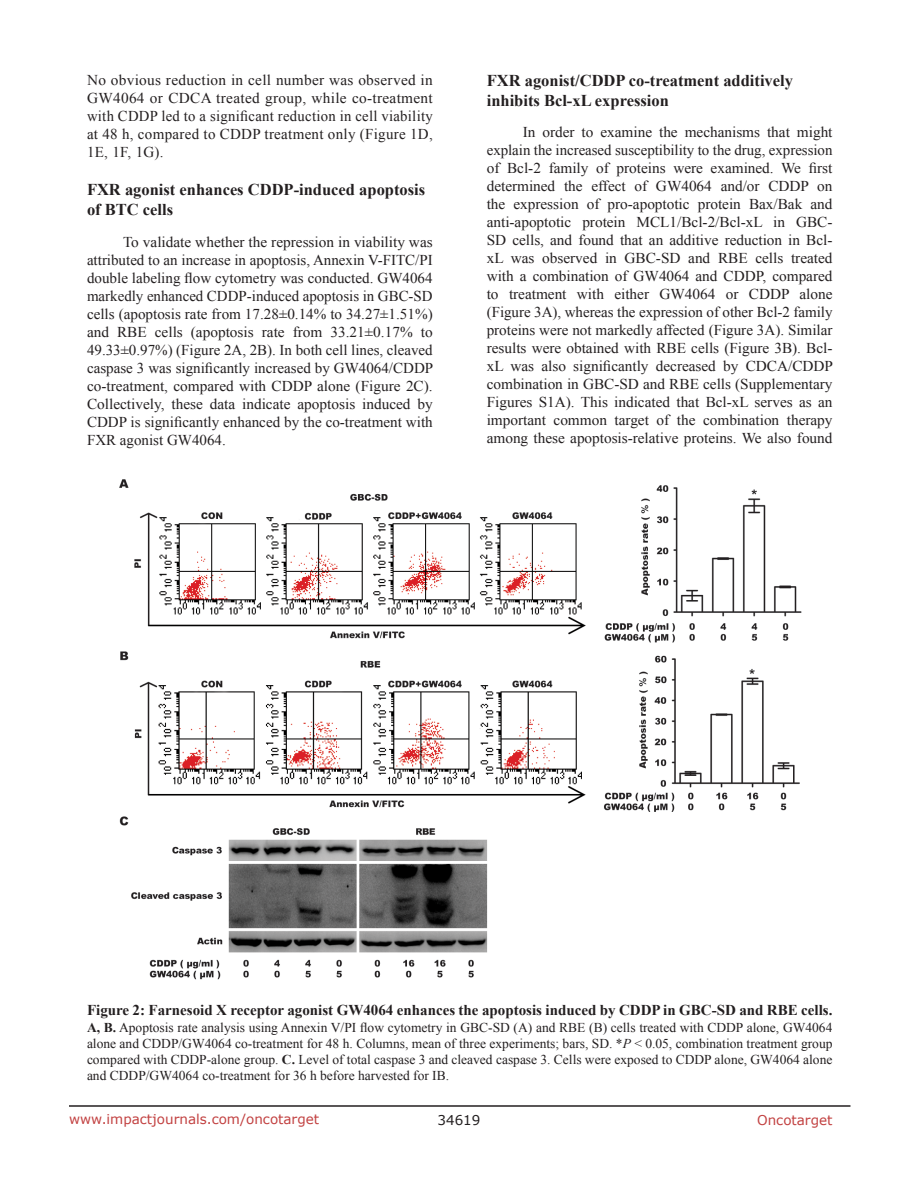
<style>
.page{position:relative;width:918px;height:1188px;background:#fff}
.page>*{position:absolute;margin:0;border:0;box-sizing:border-box;transform-origin:0 0}
.t1{font:700 16.5px/19.8px "Times New Roman";color:#231f20}
.t2{font:15px/18px "Times New Roman";color:#231f20;text-align:justify}
.t3{font:700 15px "Times New Roman";color:#231f20}
.t4{font:13.5px/16.2px "Times New Roman";color:#231f20;text-align:justify}
.t5{font:13.5px "Verdana";color:#c24141}
.t6{font:13.5px "Verdana";color:#231f20}
.s1{font-weight:700}
.s2{font-style:italic}
</style>
<div class="page">
<hr style="left:69px;top:1105px;width:781px;height:2px;background:#231f20">
<img style="left:119px;top:479px;width:683px;height:501px">
<p class="t2" style="left:87px;top:71px;width:347px">No obvious reduction in cell number was observed in GW4064 or CDCA treated group, while co-treatment with CDDP led to a significant reduction in cell viability at 48 h, compared to CDDP treatment only (Figure 1D, 1E, 1F, 1G).</p>
<p class="t1" style="left:87px;top:179px;width:340px">FXR agonist enhances CDDP-induced apoptosis of BTC cells</p>
<p class="t2" style="left:87px;top:232px;width:348px;text-indent:36px">To validate whether the repression in viability was attributed to an increase in apoptosis, Annexin V-FITC/PI double labeling flow cytometry was conducted. GW4064 markedly enhanced CDDP-induced apoptosis in GBC-SD cells (apoptosis rate from 17.28±0.14% to 34.27±1.51%) and RBE cells (apoptosis rate from 33.21±0.17% to 49.33±0.97%) (Figure 2A, 2B). In both cell lines, cleaved caspase 3 was significantly increased by GW4064/CDDP co-treatment, compared with CDDP alone (Figure 2C).<br>Collectively, these data indicate apoptosis induced by CDDP is significantly enhanced by the co-treatment with FXR agonist GW4064.</p>
<p class="t1" style="left:487px;top:70px;width:308px">FXR agonist/CDDP co-treatment additively inhibits Bcl-xL expression</p>
<p class="t2" style="left:487px;top:123px;width:348px;text-indent:36px">In order to examine the mechanisms that might explain the increased susceptibility to the drug, expression of Bcl-2 family of proteins were examined. We first determined the effect of GW4064 and/or CDDP on the expression of pro-apoptotic protein Bax/Bak and anti-apoptotic protein MCL1/Bcl-2/Bcl-xL in GBC-SD cells, and found that an additive reduction in Bcl&shy;xL was observed in GBC-SD and RBE cells treated with a combination of GW4064 and CDDP, compared to treatment with either GW4064 or CDDP alone (Figure 3A), whereas the expression of other Bcl-2 family proteins were not markedly affected (Figure 3A). Similar results were obtained with RBE cells (Figure 3B). Bcl&shy;xL was also significantly decreased by CDCA/CDDP combination in GBC-SD and RBE cells (Supplementary Figures S1A). This indicated that Bcl-xL serves as an important common target of the combination therapy among these apoptosis-relative proteins. We also found</p>
<p class="t3" style="left:87px;top:1000px;width:747px">Figure 2: Farnesoid X receptor agonist GW4064 enhances the apoptosis induced by CDDP in GBC-SD and RBE cells.</p>
<p class="t4" style="left:87px;top:1019px;width:747px"><span class="s1">A, B.</span> Apoptosis rate analysis using Annexin V/PI flow cytometry in GBC-SD (A) and RBE (B) cells treated with CDDP alone, GW4064 alone and CDDP/GW4064 co-treatment for 48 h. Columns, mean of three experiments; bars, SD. *<span class="s2">P</span> &lt; 0.05, combination treatment group compared with CDDP-alone group. <span class="s1">C.</span> Level of total caspase 3 and cleaved caspase 3. Cells were exposed to CDDP alone, GW4064 alone and CDDP/GW4064 co-treatment for 36 h before harvested for IB.</p>
<p class="t5" style="left:69px;top:1110px;width:252px">www.impactjournals.com/oncotarget</p>
<p class="t6" style="left:438px;top:1111px;width:44px">34619</p>
<p class="t5" style="left:757px;top:1111px;width:77px">Oncotarget</p>
</div>
